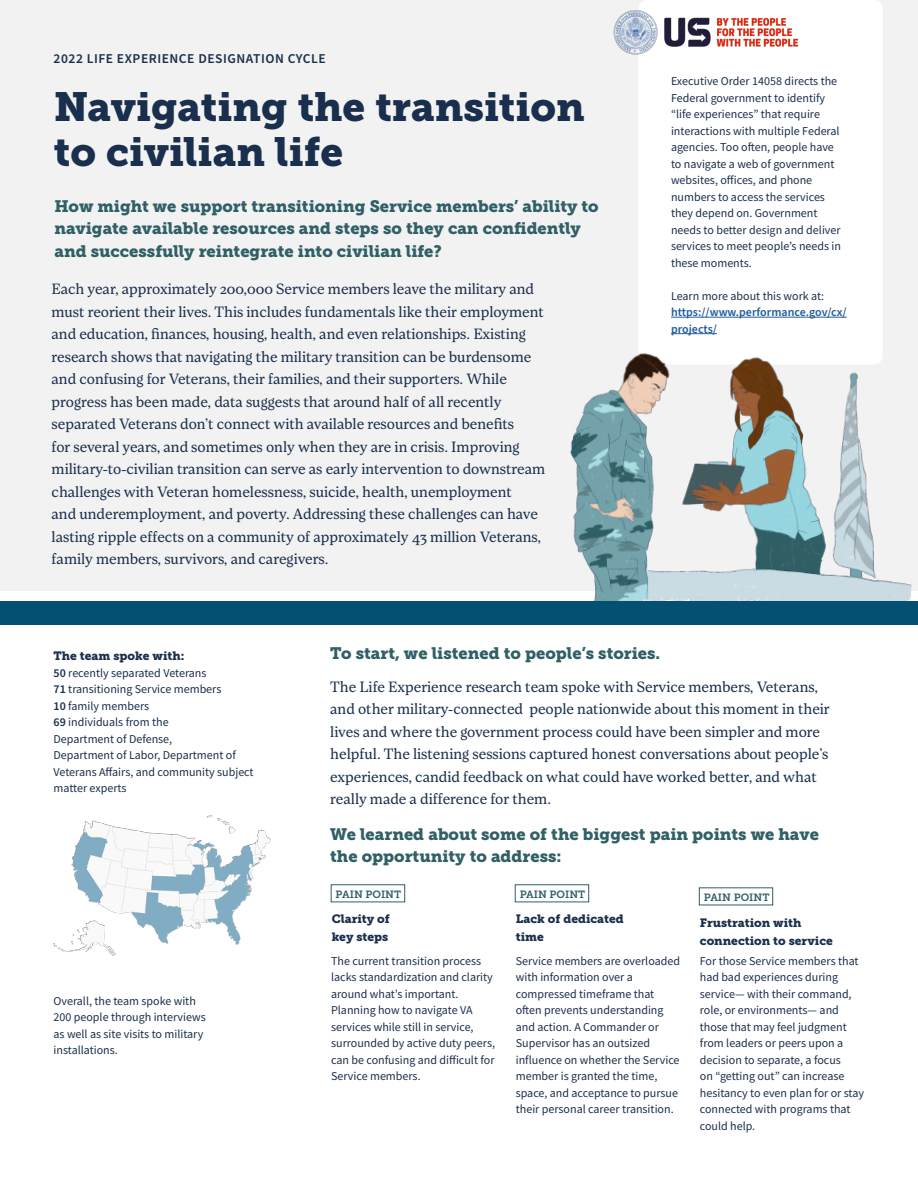
<style>
.page{position:relative;width:918px;height:1188px;background:#fff}
.page>*{position:absolute;margin:0;border:0;box-sizing:border-box;transform-origin:0 0}
.t1{font:40.5px/45px "Museo Slab 900";color:#192f4d}
.Body{font:16.5px/22.5px "Museo Slab 900";color:#306066}
.Body-2{font:15px/22.5px "Loretta";color:#1a2f4c}
.Body_Bullets{font:600 13.5px "Source Sans Pro";letter-spacing:.04em;color:#1a2f4c}
.Body_Bullets-2{font:12px/16.5px "Source Sans Pro";color:#1a2f4c}
.t2{font:12px/18px "Museo Slab 900";color:#1a2f4c}
.Body_Bullets-3{font:600 12px/16.5px "Source Sans Pro";color:#215e9e}
.Body-3{font:10.5px "Museo Slab 700";color:#306066}
.s1{font-weight:400;color:#1a2f4c}
.s2{font-weight:600}
</style>
<div class="page">
<div style="left:0;top:0;width:918px;height:590px;background:#f2f2f2"></div>
<div style="left:639px;top:0;width:244px;height:364px;background:#fff;border-radius:9px"></div>
<hr style="left:671px;top:317px;width:176px;height:1px;background:#215e9e">
<hr style="left:671px;top:333px;width:46px;height:1px;background:#215e9e">
<img style="left:613px;top:10px;width:185px;height:45px">
<img style="left:53px;top:816px;width:217px;height:139px">
<img style="left:558px;top:353px;width:360px;height:248px">
<div style="left:0;top:601px;width:918px;height:24px;background:#035073"></div>
<p class="Body_Bullets" style="left:54px;top:50px;width:274px">2022 LIFE EXPERIENCE DESIGNATION CYCLE</p>
<p class="t1" style="left:54px;top:84px;width:533px">Navigating the transition to civilian life</p>
<p class="Body" style="left:54px;top:195px;width:546px">How might we support transitioning Service members’ ability to navigate available resources and steps so they can confidently and successfully reintegrate into civilian life?</p>
<p class="Body-2" style="left:52px;top:278px;width:495px">Each year, approximately 200,000 Service members leave the military and must reorient their lives. This includes fundamentals like their employment and education, finances, housing, health, and even relationships. Existing research shows that navigating the military transition can be burdensome and confusing for Veterans, their families, and their supporters. While progress has been made, data suggests that around half of all recently separated Veterans don’t connect with available resources and benefits<br>for several years, and sometimes only when they are in crisis. Improving military-to-civilian transition can serve as early intervention to downstream challenges with Veteran homelessness, suicide, health, unemployment<br>and underemployment, and poverty. Addressing these challenges can have lasting ripple effects on a community of approximately 43 million Veterans, family members, survivors, and caregivers.</p>
<p class="Body_Bullets-2" style="left:671px;top:73px;width:172px">Executive Order 14058 directs the<br>Federal government to identify “life experiences” that require interactions with multiple Federal agencies. Too often, people have to navigate a web of government websites, offices, and phone numbers to access the services they depend on. Government needs to better design and deliver services to meet people’s needs in these moments.</p>
<p class="Body_Bullets-3" style="left:671px;top:288px;width:177px"><span class="s1">Learn more about this work at: </span>https://www.performance.gov/cx/ projects/</p>
<p class="t2" style="left:54px;top:647px;width:132px">The team spoke with:</p>
<p class="Body_Bullets-2" style="left:54px;top:664px;width:154px"><span class="s2">50</span> recently separated Veterans</p>
<p class="Body_Bullets-2" style="left:54px;top:681px;width:169px"><span class="s2">71</span> transitioning Service members</p>
<p class="Body_Bullets-2" style="left:54px;top:697px;width:97px"><span class="s2">10</span> family members</p>
<p class="Body_Bullets-2" style="left:54px;top:714px;width:117px"><span class="s2">69</span> individuals from the</p>
<p class="Body_Bullets-2" style="left:54px;top:730px;width:120px">Department of Defense,</p>
<p class="Body_Bullets-2" style="left:54px;top:747px;width:202px">Department of Labor, Department of<br>Veterans Affairs, and community subject</p>
<p class="Body_Bullets-2" style="left:54px;top:780px;width:75px">matter experts</p>
<p class="Body_Bullets-2" style="left:54px;top:992px;width:154px">Overall, the team spoke with<br>200 people through interviews as well as site visits to military installations.</p>
<p class="Body" style="left:330px;top:642px;width:331px">To start, we listened to people’s stories.</p>
<p class="Body-2" style="left:330px;top:676px;width:501px">The Life Experience research team spoke with Service members, Veterans, and other military-connected people nationwide about this moment in their lives and where the government process could have been simpler and more helpful. The listening sessions captured honest conversations about people’s experiences, candid feedback on what could have worked better, and what really made a difference for them.</p>
<p class="Body" style="left:330px;top:823px;width:490px">We learned about some of the biggest pain points we have the opportunity to address:</p>
<p class="Body-3" style="left:336px;top:888px;width:67px">PAIN POINT</p>
<p class="t2" style="left:332px;top:910px;width:60px">Clarity of key steps</p>
<p class="Body-3" style="left:520px;top:888px;width:67px">PAIN POINT</p>
<p class="t2" style="left:516px;top:910px;width:110px">Lack of dedicated time</p>
<p class="Body-3" style="left:704px;top:891px;width:67px">PAIN POINT</p>
<p class="t2" style="left:700px;top:913px;width:135px">Frustration with connection to service</p>
<p class="Body_Bullets-2" style="left:331px;top:953px;width:165px">The current transition process lacks standardization and clarity around what’s important.<br>Planning how to navigate VA services while still in service, surrounded by active duty peers, can be confusing and difficult for<br>Service members.</p>
<p class="Body_Bullets-2" style="left:516px;top:953px;width:166px">Service members are overloaded with information over a compressed timeframe that often prevents understanding and action. A Commander or<br>Supervisor has an outsized influence on whether the Service member is granted the time, space, and acceptance to pursue their personal career transition.</p>
<p class="Body_Bullets-2" style="left:700px;top:953px;width:166px">For those Service members that had bad experiences during service— with their command, role, or environments— and those that may feel judgment from leaders or peers upon a decision to separate, a focus<br>on “getting out” can increase hesitancy to even plan for or stay connected with programs that could help.</p>
</div>
